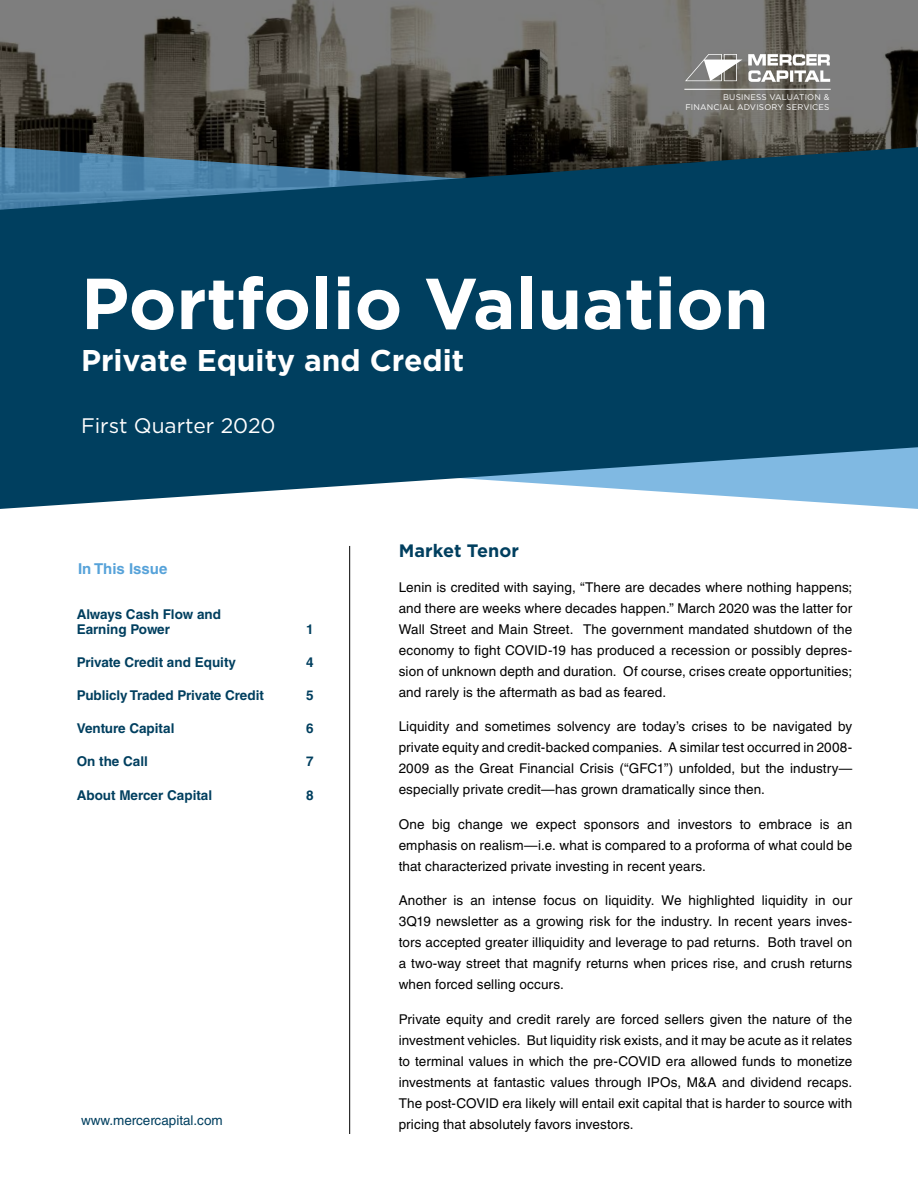
<style>
.page{position:relative;width:918px;height:1188px;background:#fff}
.page>*{position:absolute;margin:0;border:0;box-sizing:border-box;transform-origin:0 0}
.t1{font:700 72px "Gotham";color:#fff}
.t2{font:700 30px "Gotham";color:#fff}
.t3{font:21px "Gotham";color:#fff}
.t4{font:700 18px "Gotham";letter-spacing:.005em;color:#003f5f}
.t5{font:700 15px "Helvetica LT Std";color:#56a2d9}
.t6{font:13.5px/21px "Helvetica LT Std";letter-spacing:.01em;color:#000;text-align:justify}
.t7{font:700 13.5px/15px "Helvetica LT Std";color:#003f5f}
.t8{font:13.5px "Helvetica LT Std";color:#003f5f}
.t9{font:8.25px/9.9px "Gotham";letter-spacing:.025em;color:#fff;text-align:right}
</style>
<div class="page">
<svg style="left:0;top:0;width:918px;height:128px;background:#64625e"></svg>
<svg style="left:0;top:128px;width:918px;height:19px;background:#35322a"></svg>
<svg style="left:685px;top:54px;width:145px;height:28px"></svg>
<hr style="left:684px;top:89px;width:147px;height:1px;background:#fff">
<svg style="left:0;top:147px;width:918px;height:362px;background:#154e6b"></svg>
<hr style="left:349px;top:546px;width:1px;height:588px;background:#000">
<p class="t9" style="left:685px;top:92px;width:146px">BUSINESS VALUATION &amp;<br>FINANCIAL ADVISORY SERVICES</p>
<h1 class="t1" style="left:81px;top:256px;width:689px">Portfolio Valuation</h1>
<h2 class="t2" style="left:81px;top:341px;width:385px">Private Equity and Credit</h2>
<h3 class="t3" style="left:81px;top:412px;width:196px">First Quarter 2020</h3>
<p class="t5" style="left:78px;top:559px;width:91px">In This Issue</p>
<p class="t7" style="left:77px;top:606px;width:146px">Always Cash Flow and<br>Earning Power</p>
<p class="t7" style="left:306px;top:621px;width:9px">1</p>
<p class="t7" style="left:77px;top:655px;width:161px">Private Credit and Equity</p>
<p class="t7" style="left:306px;top:655px;width:9px">4</p>
<p class="t7" style="left:77px;top:688px;width:189px">Publicly Traded Private Credit</p>
<p class="t7" style="left:306px;top:688px;width:9px">5</p>
<p class="t7" style="left:77px;top:721px;width:99px">Venture Capital</p>
<p class="t7" style="left:306px;top:721px;width:9px">6</p>
<p class="t7" style="left:77px;top:754px;width:73px">On the Call</p>
<p class="t7" style="left:306px;top:754px;width:9px">7</p>
<p class="t7" style="left:77px;top:787px;width:137px">About Mercer Capital</p>
<p class="t7" style="left:306px;top:787px;width:9px">8</p>
<p class="t8" style="left:81px;top:1113px;width:143px">www.mercercapital.com</p>
<h3 class="t4" style="left:399px;top:539px;width:122px">Market Tenor</h3>
<p class="t6" style="left:399px;top:576px;width:455px">Lenin is credited with saying, “There are decades where nothing happens; and there are weeks where decades happen.” March 2020 was the latter for Wall Street and Main Street. The government mandated shutdown of the economy to fight COVID-19 has produced a recession or possibly depres&shy;sion of unknown depth and duration. Of course, crises create opportunities; and rarely is the aftermath as bad as feared.</p>
<p class="t6" style="left:399px;top:716px;width:455px">Liquidity and sometimes solvency are today’s crises to be navigated by private equity and credit-backed companies. A similar test occurred in 2008- 2009 as the Great Financial Crisis (“GFC1”) unfolded, but the industry— especially private credit—has grown dramatically since then.</p>
<p class="t6" style="left:399px;top:814px;width:455px">One big change we expect sponsors and investors to embrace is an emphasis on realism—i.e. what is compared to a proforma of what could be that characterized private investing in recent years.</p>
<p class="t6" style="left:399px;top:890px;width:455px">Another is an intense focus on liquidity. We highlighted liquidity in our 3Q19 newsletter as a growing risk for the industry. In recent years inves&shy;tors accepted greater illiquidity and leverage to pad returns. Both travel on a two-way street that magnify returns when prices rise, and crush returns when forced selling occurs.</p>
<p class="t6" style="left:399px;top:1009px;width:455px">Private equity and credit rarely are forced sellers given the nature of the investment vehicles. But liquidity risk exists, and it may be acute as it relates to terminal values in which the pre-COVID era allowed funds to monetize investments at fantastic values through IPOs, M&amp;A and dividend recaps.<br>The post-COVID era likely will entail exit capital that is harder to source with pricing that absolutely favors investors.</p>
</div>
